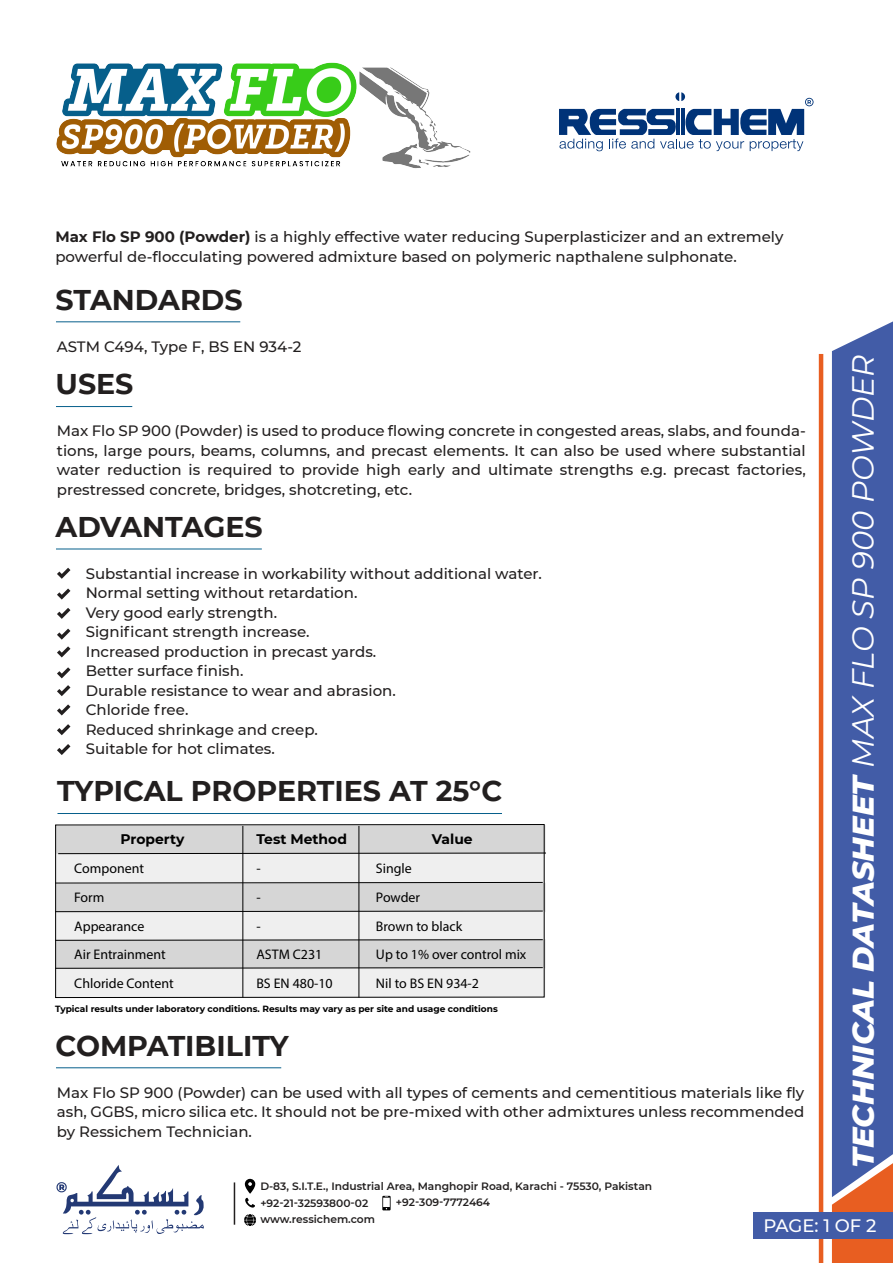
<style>
.page{position:relative;width:893px;height:1263px;background:#fff}
.page>*{position:absolute;margin:0;border:0;box-sizing:border-box;transform-origin:0 0}
.t1{font:italic 800 30.6px "Montserrat";color:#fff}
.t2{font:700 28.5px "Montserrat";color:#221f1f}
.t3{font:500 18px "Montserrat";letter-spacing:-.005em;color:#fff}
.t4{font:500 15px/19.5px "Montserrat";color:#221f1f}
.t5{font:13.95px/28.2px "Myriad Pro";color:#000}
.t6{font:700 13.95px "Montserrat";color:#000}
.t7{font:600 10.65px/16.6px "Montserrat";color:#221f1f}
.t8{font:700 9px "Montserrat";color:#000}
.s1{font-weight:700}
.s2{font-weight:400}
</style>
<div class="page">
<hr style="left:234px;top:1182px;width:1px;height:43px;background:#221f1f">
<svg style="left:244px;top:1214px;width:12px;height:12px"></svg>
<svg style="left:245px;top:1178px;width:10px;height:29px"></svg>
<div style="left:832px;top:1197px;width:61px;height:66px;background:#e85e21"></div>
<div style="left:832px;top:321px;width:61px;height:876px;background:#425ca7"></div>
<hr style="left:819px;top:354px;width:4px;height:909px;background:#e85e21">
<div style="left:753px;top:1212px;width:140px;height:26px;background:#425ca7"></div>
<hr style="left:56px;top:321px;width:184px;height:1px;background:#065f8b">
<hr style="left:56px;top:406px;width:76px;height:1px;background:#065f8b">
<hr style="left:56px;top:1067px;width:225px;height:1px;background:#065f8b">
<hr style="left:56px;top:549px;width:206px;height:1px;background:#065f8b">
<hr style="left:57px;top:813px;width:445px;height:1px;background:#065f8b">
<svg style="left:57px;top:568px;width:13px;height:11px"></svg>
<svg style="left:57px;top:588px;width:13px;height:12px"></svg>
<svg style="left:57px;top:608px;width:13px;height:11px"></svg>
<svg style="left:57px;top:629px;width:13px;height:11px"></svg>
<svg style="left:57px;top:646px;width:13px;height:11px"></svg>
<svg style="left:57px;top:667px;width:13px;height:11px"></svg>
<svg style="left:57px;top:685px;width:13px;height:11px"></svg>
<svg style="left:57px;top:704px;width:13px;height:11px"></svg>
<svg style="left:57px;top:724px;width:13px;height:11px"></svg>
<svg style="left:57px;top:744px;width:13px;height:11px"></svg>
<svg style="left:55px;top:825px;width:491px;height:173px"></svg>
<img style="left:56px;top:62px;width:415px;height:107px">
<svg style="left:559px;top:92px;width:254px;height:59px"></svg>
<hr style="left:676px;top:109px;width:4px;height:26px;background:#003378">
<hr style="left:682px;top:109px;width:3px;height:26px;background:#003378">
<svg style="left:382px;top:1196px;width:9px;height:14px"></svg>
<svg style="left:56px;top:1165px;width:148px;height:69px"></svg>
<p class="t4" style="left:55px;top:227px;width:730px"><span class="s1">Max Flo SP 900 (Powder)</span> is a highly effective water reducing Superplasticizer and an extremely powerful de-flocculating powered admixture based on polymeric napthalene sulphonate.</p>
<h2 class="t2" style="left:56px;top:279px;width:189px">STANDARDS</h2>
<p class="t4" style="left:57px;top:336px;width:246px">ASTM C494, Type F, BS EN 934-2</p>
<h2 class="t2" style="left:56px;top:364px;width:79px">USES</h2>
<p class="t4" style="left:57px;top:421px;width:750px;text-align:justify">Max Flo SP 900 (Powder) is used to produce flowing concrete in congested areas, slabs, and founda&shy;tions, large pours, beams, columns, and precast elements. It can also be used where substantial water reduction is required to provide high early and ultimate strengths e.g. precast factories, prestressed concrete, bridges, shotcreting, etc.</p>
<h2 class="t2" style="left:56px;top:506px;width:209px">ADVANTAGES</h2>
<p class="t4" style="left:86px;top:563px;width:458px">Substantial increase in workability without additional water.<br>Normal setting without retardation.<br>Very good early strength.<br>Significant strength increase.<br>Increased production in precast yards.<br>Better surface finish.<br>Durable resistance to wear and abrasion.<br>Chloride free.<br>Reduced shrinkage and creep.<br>Suitable for hot climates.</p>
<h2 class="t2" style="left:57px;top:771px;width:447px">TYPICAL PROPERTIES AT 25°C</h2>
<p class="t6" style="left:121px;top:829px;width:65px">Property</p>
<p class="t6" style="left:256px;top:829px;width:92px">Test Method</p>
<p class="t6" style="left:432px;top:829px;width:42px">Value</p>
<p class="t5" style="left:74px;top:853px;width:71px;line-height:28.8px">Component<br>Form</p>
<p class="t5" style="left:74px;top:912px;width:101px">Appearance<br>Air Entrainment<br>Chloride Content</p>
<p class="t5" style="left:256px;top:854px;width:6px">-</p>
<p class="t5" style="left:256px;top:882px;width:6px;line-height:29.5px">- -</p>
<p class="t5" style="left:256px;top:940px;width:78px">ASTM C231<br>BS EN 480-10</p>
<p class="t5" style="left:376px;top:854px;width:37px">Single</p>
<p class="t5" style="left:376px;top:882px;width:88px;line-height:29.5px">Powder<br>Brown to black</p>
<p class="t5" style="left:376px;top:940px;width:152px">Up to 1% over control mix</p>
<p class="t5" style="left:376px;top:969px;width:105px">Nil to BS EN 934-2</p>
<p class="t8" style="left:55px;top:1002px;width:444px">Typical results under laboratory conditions. Results may vary as per site and usage conditions</p>
<h2 class="t2" style="left:56px;top:1025px;width:235px">COMPATIBILITY</h2>
<p class="t4" style="left:57px;top:1082px;width:749px;text-align:justify">Max Flo SP 900 (Powder) can be used with all types of cements and cementitious materials like fly ash, GGBS, micro silica etc. It should not be pre-mixed with other admixtures unless recommended by Ressichem Technician.</p>
<h1 class="t1" style="left:841px;top:1167px;width:814px;rotate:-90deg">TECHNICAL DATASHEET <span class="s2">MAX FLO SP 900 POWDER</span></h1>
<p class="t7" style="left:260px;top:1177px;width:393px">D-83, S.I.T.E., Industrial Area, Manghopir Road, Karachi - 75530, Pakistan +92-21-32593800-02<br>www.ressichem.com</p>
<p class="t7" style="left:396px;top:1193px;width:96px">+92-309-7772464</p>
<p class="t3" style="left:763px;top:1213px;width:115px">PAGE: 1 OF 2</p>
</div>
